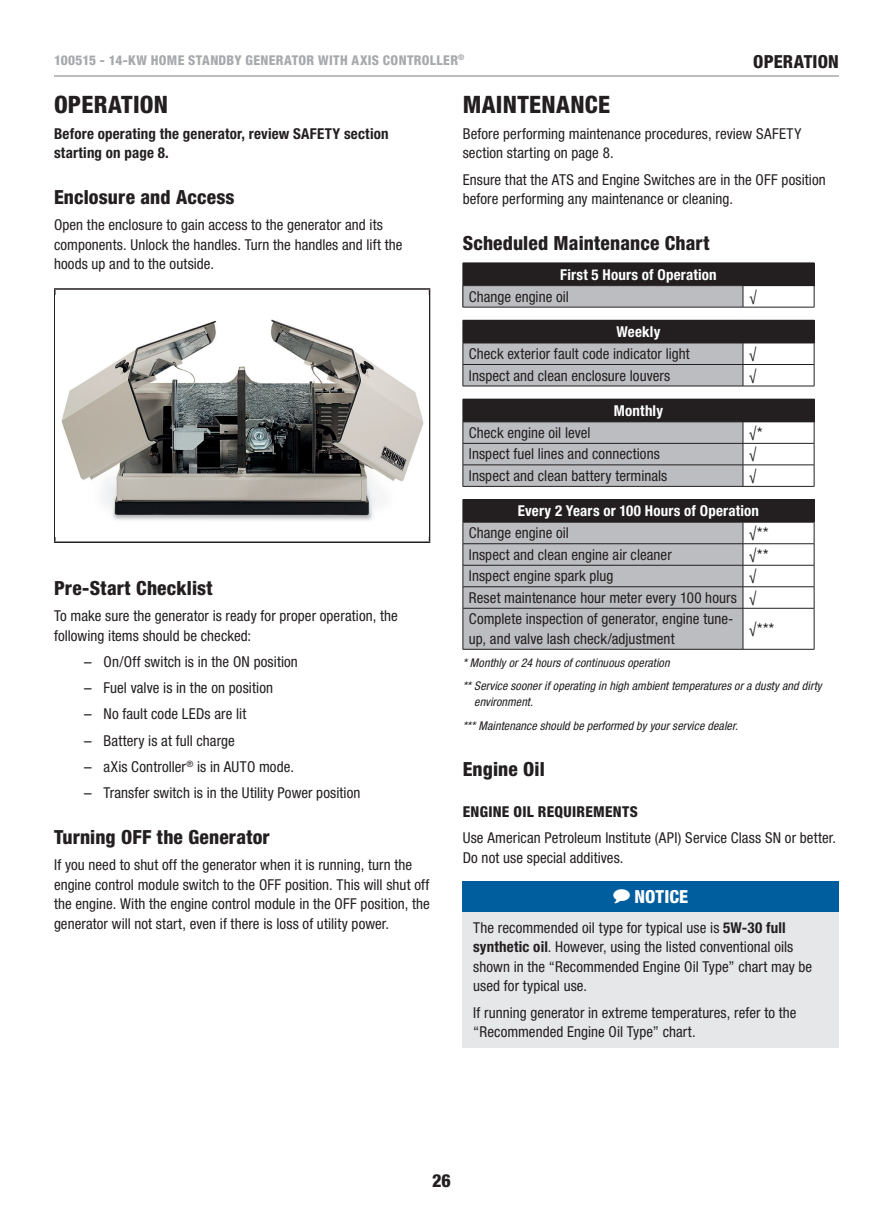
<style>
.page{position:relative;width:893px;height:1212px;background:#fff}
.page>*{position:absolute;margin:0;border:0;box-sizing:border-box;transform-origin:0 0}
.t1{font:800 condensed 24px "Helvetica Neue LT Std";letter-spacing:.015em;color:#231f20}
.t2{font:800 condensed 19.5px "Helvetica Neue LT Std";letter-spacing:.01em;color:#231f20}
.t3{font:800 condensed 18px "Helvetica Neue LT Std";color:#231f20}
.t4{font:800 condensed 18px "Helvetica Neue LT Std";letter-spacing:.005em;color:#fff}
.t5{font:condensed 15px/19.5px "Helvetica Neue LT Std";letter-spacing:.005em;color:#231f20}
.t6{font:700 condensed 15px "Helvetica Neue LT Std";letter-spacing:.01em;color:#fff}
.t7{font:700 condensed 15px/19.5px "Helvetica Neue LT Std";letter-spacing:.015em;color:#231f20}
.t8{font:800 condensed 15px "Helvetica Neue LT Std";letter-spacing:.02em;color:#231f20}
.t9{font:800 condensed 13.5px "Helvetica Neue LT Std";letter-spacing:.025em;color:#a8a9ad}
.t10{font:italic condensed 12px/23.2px "Helvetica Neue LT Std";letter-spacing:.01em;color:#231f20}
.s1{font-stretch:normal}
.s2{font-weight:700}
</style>
<div class="page">
<hr style="left:54px;top:75px;width:785px;height:2px;background:#a8a9ad">
<hr style="left:54px;top:288px;width:376px;height:2px;background:#231f20">
<hr style="left:54px;top:290px;width:2px;height:251px;background:#231f20">
<hr style="left:429px;top:290px;width:1px;height:251px;background:#231f20">
<hr style="left:54px;top:541px;width:376px;height:2px;background:#231f20">
<img style="left:61px;top:319px;width:363px;height:202px">
<div style="left:463px;top:263px;width:351px;height:23px;background:#231f20"></div>
<div style="left:463px;top:286px;width:280px;height:21px;background:#bcbdc0"></div>
<svg style="left:463px;top:285px;width:1px;height:22px"></svg>
<svg style="left:743px;top:286px;width:1px;height:21px"></svg>
<svg style="left:814px;top:263px;width:1px;height:44px"></svg>
<hr style="left:463px;top:307px;width:280px;height:1px;background:#231f20">
<hr style="left:743px;top:307px;width:71px;height:1px;background:#231f20">
<div style="left:463px;top:320px;width:351px;height:23px;background:#231f20"></div>
<hr style="left:743px;top:343px;width:71px;height:1px;background:#231f20">
<hr style="left:743px;top:364px;width:71px;height:1px;background:#231f20">
<svg style="left:463px;top:343px;width:281px;height:43px;background:#b4b5b7"></svg>
<svg style="left:814px;top:320px;width:1px;height:66px"></svg>
<hr style="left:463px;top:386px;width:280px;height:1px;background:#231f20">
<hr style="left:743px;top:386px;width:71px;height:1px;background:#231f20">
<div style="left:463px;top:399px;width:351px;height:23px;background:#231f20"></div>
<hr style="left:743px;top:422px;width:71px;height:1px;background:#231f20">
<hr style="left:743px;top:443px;width:71px;height:1px;background:#231f20">
<hr style="left:743px;top:465px;width:71px;height:1px;background:#231f20">
<svg style="left:463px;top:422px;width:281px;height:64px;background:#b5b6b9"></svg>
<svg style="left:814px;top:399px;width:1px;height:87px"></svg>
<hr style="left:463px;top:486px;width:280px;height:1px;background:#231f20">
<hr style="left:743px;top:486px;width:71px;height:1px;background:#231f20">
<div style="left:463px;top:499px;width:351px;height:23px;background:#231f20"></div>
<hr style="left:743px;top:522px;width:71px;height:1px;background:#231f20">
<hr style="left:743px;top:543px;width:71px;height:1px;background:#231f20">
<hr style="left:743px;top:565px;width:71px;height:1px;background:#231f20">
<hr style="left:743px;top:586px;width:71px;height:1px;background:#231f20">
<svg style="left:463px;top:522px;width:281px;height:127px;background:#b6b7ba"></svg>
<svg style="left:814px;top:500px;width:1px;height:108px"></svg>
<hr style="left:463px;top:608px;width:280px;height:1px;background:#231f20">
<hr style="left:463px;top:608px;width:1px;height:41px;background:#231f20">
<hr style="left:743px;top:608px;width:71px;height:1px;background:#231f20">
<hr style="left:743px;top:608px;width:1px;height:41px;background:#231f20">
<hr style="left:814px;top:608px;width:1px;height:41px;background:#231f20">
<hr style="left:463px;top:649px;width:280px;height:1px;background:#231f20">
<hr style="left:743px;top:649px;width:71px;height:1px;background:#231f20">
<div style="left:463px;top:881px;width:376px;height:31px;background:#005e9e"></div>
<div style="left:463px;top:912px;width:376px;height:136px;background:#e6e7e9"></div>
<p class="t9" style="left:54px;top:52px;width:412px">100515 - 14-kW HOME STANDBY GENERATOR WITH aXis CONTROLLER<sup>®</sup></p>
<p class="t3" style="left:753px;top:50px;width:21px">Operation</p>
<h1 class="t1" style="left:54px;top:89px;width:116px">OPERATION</h1>
<p class="t7" style="left:54px;top:124px;width:336px">Before operating the generator, review SAFETY section starting on page 8.</p>
<h2 class="t2" style="left:54px;top:185px;width:182px">Enclosure and Access</h2>
<p class="t5" style="left:54px;top:215px;width:350px">Open the enclosure to gain access to the generator and its components. Unlock the handles. Turn the handles and lift the hoods up and to the outside.</p>
<h2 class="t2" style="left:54px;top:576px;width:160px">Pre-Start Checklist</h2>
<p class="t5" style="left:54px;top:606px;width:345px">To make sure the generator is ready for proper operation, the following items should be checked:</p>
<p class="t5" style="left:84px;top:652px;width:215px"><span class="s1">–</span> On/Off switch is in the ON position</p>
<p class="t5" style="left:84px;top:678px;width:191px"><span class="s1">–</span> Fuel valve is in the on position</p>
<p class="t5" style="left:84px;top:704px;width:164px"><span class="s1">–</span> No fault code LEDs are lit</p>
<p class="t5" style="left:84px;top:730px;width:152px"><span class="s1">–</span> Battery is at full charge</p>
<p class="t5" style="left:84px;top:757px;width:211px"><span class="s1">–</span> aXis Controller<sup>®</sup> is in AUTO mode.</p>
<p class="t5" style="left:84px;top:783px;width:278px"><span class="s1">–</span> Transfer switch is in the Utility Power position</p>
<h2 class="t2" style="left:54px;top:825px;width:217px">Turning OFF the Generator</h2>
<p class="t5" style="left:54px;top:855px;width:377px">If you need to shut off the generator when it is running, turn the engine control module switch to the OFF position. This will shut off the engine. With the engine control module in the OFF position, the generator will not start, even if there is loss of utility power.</p>
<h1 class="t1" style="left:463px;top:89px;width:149px">MAINTENANCE</h1>
<p class="t5" style="left:463px;top:124px;width:340px">Before performing maintenance procedures, review SAFETY section starting on page 8.</p>
<p class="t5" style="left:463px;top:170px;width:365px">Ensure that the ATS and Engine Switches are in the OFF position before performing any maintenance or cleaning.</p>
<h2 class="t2" style="left:463px;top:231px;width:248px">Scheduled Maintenance Chart</h2>
<p class="t6" style="left:560px;top:265px;width:158px">First 5 Hours of Operation</p>
<p class="t5" style="left:469px;top:287px;width:101px">Change engine oil</p>
<p class="t5" style="left:749px;top:287px;width:9px">√</p>
<p class="t6" style="left:617px;top:323px;width:45px">Weekly</p>
<p class="t5" style="left:469px;top:344px;width:222px">Check exterior fault code indicator light</p>
<p class="t5" style="left:749px;top:344px;width:9px">√</p>
<p class="t5" style="left:469px;top:365px;width:203px">Inspect and clean enclosure louvers</p>
<p class="t5" style="left:749px;top:365px;width:9px">√</p>
<p class="t6" style="left:614px;top:401px;width:51px">Monthly</p>
<p class="t5" style="left:469px;top:423px;width:123px">Check engine oil level</p>
<p class="t5" style="left:749px;top:423px;width:15px">√*</p>
<p class="t5" style="left:469px;top:444px;width:192px">Inspect fuel lines and connections</p>
<p class="t5" style="left:749px;top:444px;width:9px">√</p>
<p class="t5" style="left:469px;top:466px;width:200px">Inspect and clean battery terminals</p>
<p class="t5" style="left:749px;top:466px;width:9px">√</p>
<p class="t6" style="left:518px;top:502px;width:243px">Every 2 Years or 100 Hours of Operation</p>
<p class="t5" style="left:469px;top:523px;width:101px">Change engine oil</p>
<p class="t5" style="left:749px;top:523px;width:21px">√**</p>
<p class="t5" style="left:469px;top:545px;width:204px">Inspect and clean engine air cleaner</p>
<p class="t5" style="left:749px;top:545px;width:21px">√**</p>
<p class="t5" style="left:469px;top:566px;width:146px">Inspect engine spark plug</p>
<p class="t5" style="left:469px;top:565px;width:289px;line-height:21.5px;text-align:justify;text-indent:280px">√ Reset maintenance hour meter every 100 hours √ Complete inspection of generator, engine tune-</p>
<p class="t5" style="left:469px;top:629px;width:207px">up, and valve lash check/adjustment</p>
<p class="t5" style="left:749px;top:619px;width:27px">√***</p>
<p class="t10" style="left:463px;top:651px;width:361px">* Monthly or 24 hours of continuous operation<br>** Service sooner if operating in high ambient temperatures or a dusty and dirty</p>
<p class="t10" style="left:463px;top:691px;width:277px;text-indent:12px">environment.<br>*** Maintenance should be performed by your service dealer.</p>
<h2 class="t2" style="left:463px;top:756px;width:84px">Engine Oil</h2>
<p class="t8" style="left:463px;top:802px;width:177px">ENGINE OIL REQUIREMENTS</p>
<p class="t5" style="left:463px;top:828px;width:375px">Use American Petroleum Institute (API) Service Class SN or better.<br>Do not use special additives.</p>
<p class="t4" style="left:613px;top:885px;width:76px">◆ NOTICE</p>
<p class="t5" style="left:473px;top:918px;width:341px">The recommended oil type for typical use is <span class="s2">5W-30 full synthetic oil</span>. However, using the listed conventional oils shown in the “Recommended Engine Oil Type” chart may be used for typical use.</p>
<p class="t5" style="left:473px;top:1002px;width:325px">If running generator in extreme temperatures, refer to the “Recommended Engine Oil Type” chart.</p>
<p class="t3" style="left:432px;top:1169px;width:20px">26</p>
</div>
